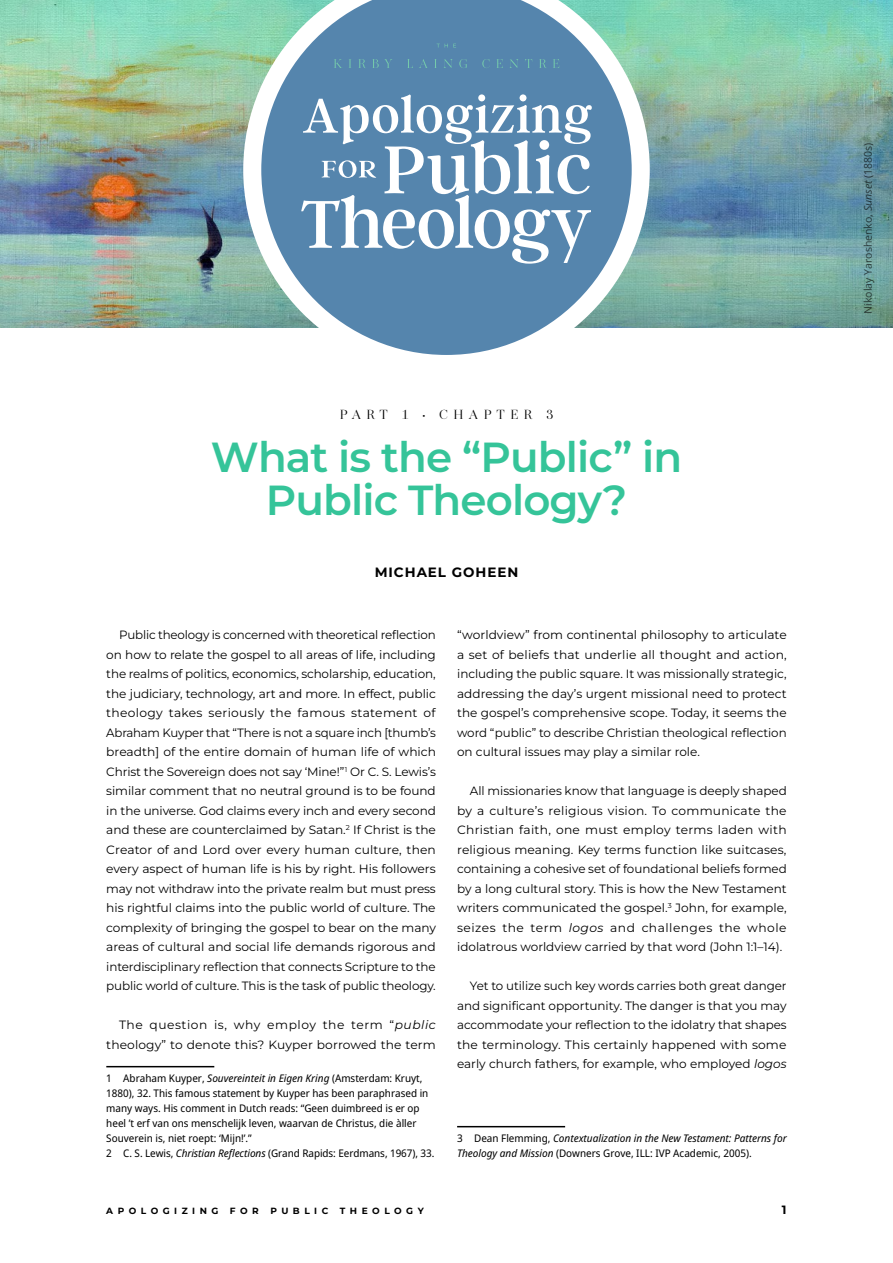
<style>
.page{position:relative;width:893px;height:1263px;background:#fff}
.page>*{position:absolute;margin:0;border:0;box-sizing:border-box;transform-origin:0 0}
.t1{font:600 42px/43.5px "Montserrat";letter-spacing:-.02em;color:#35c499;text-align:center}
.t2{font:13.5px "Balerno";letter-spacing:.41em;color:#000}
.t3{font:700 13.5px "Montserrat";letter-spacing:.07em;color:#000}
.t4{font:12px/19.5px "Montserrat";color:#000;text-align:justify}
.t5{font:700 12px "Montserrat";color:#000}
.t6{font:10.5px/15px "Noto Sans Display";color:#000}
.t7{font:italic 10.5px/15px "Noto Sans Display";color:#000}
.t8{font:10.5px "Open Sans";color:#000}
.t9{font:700 9px "Montserrat";letter-spacing:.5em;color:#000}
.s1{font-style:italic}
.s2{font-style:normal}
</style>
<div class="page">
<img style="left:0;top:0;width:893px;height:327px">
<svg style="left:243px;top:0;width:407px;height:328px"></svg>
<svg style="left:261px;top:0;width:371px;height:355px;fill:#5585ad"></svg>
<svg style="left:301px;top:94px;width:291px;height:170px"></svg>
<hr style="left:106px;top:1066px;width:108px;height:1px;background:#000">
<hr style="left:457px;top:1126px;width:108px;height:1px;background:#000">
<svg style="left:334px;top:59px;width:225px;height:9px;background:#588cac"></svg>
<svg style="left:437px;top:44px;width:19px;height:4px"></svg>
<p class="t2" style="left:340px;top:407px;width:215px">PART 1 • CHAPTER 3</p>
<h1 class="t1" style="left:211px;top:434px;width:473px">What is the “Public” in<br>Public Theology?</h1>
<p class="t3" style="left:375px;top:563px;width:145px">MICHAEL GOHEEN</p>
<p class="t4" style="left:106px;top:625px;width:331px;text-indent:13px">Public theology is concerned with theoretical reflection on how to relate the gospel to all areas of life, including the realms of politics, economics, scholarship, education, the judiciary, technology, art and more. In effect, public theology takes seriously the famous statement of Abraham Kuyper that “There is not a square inch [thumb’s breadth] of the entire domain of human life of which Christ the Sovereign does not say ‘Mine!”<sup>1</sup> Or C. S. Lewis’s similar comment that no neutral ground is to be found in the universe. God claims every inch and every second and these are counterclaimed by Satan.<sup>2</sup> If Christ is the Creator of and Lord over every human culture, then every aspect of human life is his by right. His followers may not withdraw into the private realm but must press his rightful claims into the public world of culture. The complexity of bringing the gospel to bear on the many areas of cultural and social life demands rigorous and interdisciplinary reflection that connects Scripture to the public world of culture. This is the task of public theology.</p>
<p class="t4" style="left:106px;top:1015px;width:331px;text-align:right">The question is, why employ the term “<span class="s1">public </span>theology” to denote this? Kuyper borrowed the term</p>
<p class="t6" style="left:106px;top:1070px;width:330px">1 Abraham Kuyper, <span class="s1">Souvereinteit in Eigen Kring</span> (Amsterdam: Kruyt, 1880), 32. This famous statement by Kuyper has been paraphrased in many ways. His comment in Dutch reads: “Geen duimbreed is er op heel ’t erf van ons menschelijk leven, waarvan de Christus, die àller Souverein is, niet roept: ‘Mijn!’.”<br>2 C. S. Lewis, <span class="s1">Christian Reflections</span> (Grand Rapids: Eerdmans, 1967), 33.</p>
<p class="t4" style="left:457px;top:625px;width:331px">“worldview” from continental philosophy to articulate a set of beliefs that underlie all thought and action, including the public square. It was missionally strategic, addressing the day’s urgent missional need to protect the gospel’s comprehensive scope. Today, it seems the word “public” to describe Christian theological reflection on cultural issues may play a similar role.</p>
<p class="t4" style="left:457px;top:781px;width:331px;text-indent:13px">All missionaries know that language is deeply shaped by a culture’s religious vision. To communicate the Christian faith, one must employ terms laden with religious meaning. Key terms function like suitcases, containing a cohesive set of foundational beliefs formed by a long cultural story. This is how the New Testament writers communicated the gospel.<sup>3</sup> John, for example, seizes the term <span class="s1">logos</span> and challenges the whole idolatrous worldview carried by that word (John 1:1–14).</p>
<p class="t4" style="left:457px;top:976px;width:331px;text-indent:13px">Yet to utilize such key words carries both great danger and significant opportunity. The danger is that you may accommodate your reflection to the idolatry that shapes the terminology. This certainly happened with some early church fathers, for example, who employed <span class="s1">logos</span></p>
<p class="t7" style="left:457px;top:1130px;width:331px"><span class="s2">3 Dean Flemming,</span> Contextualization in the New Testament: Patterns for<br>Theology and Mission <span class="s2">(Downers Grove, ILL: IVP Academic, 2005).</span></p>
<p class="t9" style="left:106px;top:1205px;width:114px">APOLOGIZING</p>
<p class="t9" style="left:230px;top:1205px;width:30px">FOR</p>
<p class="t9" style="left:270px;top:1205px;width:59px">PUBLIC</p>
<p class="t9" style="left:340px;top:1205px;width:85px">THEOLOGY</p>
<p class="t5" style="left:782px;top:1202px;width:6px">1</p>
<p class="t8" style="left:861px;top:314px;width:172px;rotate:-90deg">Nikolay Yaroshenko, <span class="s1">Sunset</span> (1880s)</p>
</div>
